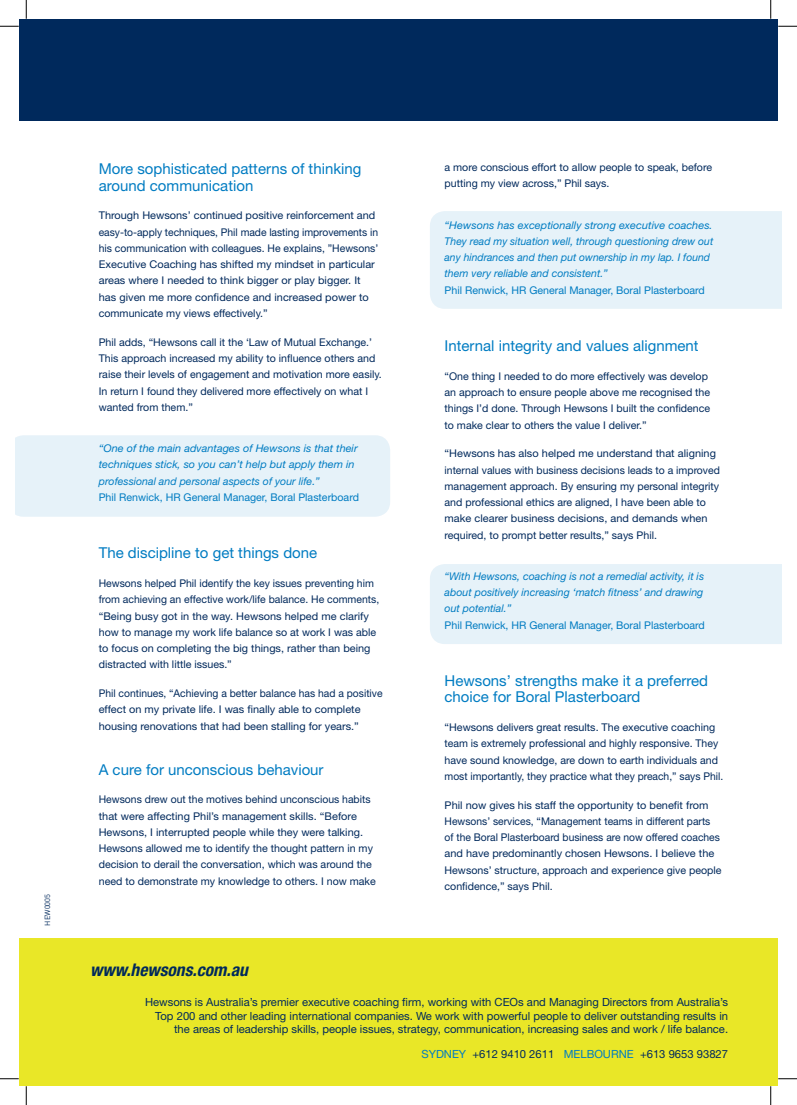
<style>
.page{position:relative;width:797px;height:1105px;background:#fff}
.page>*{position:absolute;margin:0;border:0;box-sizing:border-box;transform-origin:0 0}
.t1{font:italic 700 condensed 17.5px "Helvetica Neue";color:#00295c}
._01_Heading{font:15px/16.2px "Helvetica Neue LT";color:#007cc2}
.t2{font:11.25px/13.5px "Helvetica Neue LT";color:#00295c;text-align:right}
._03_Body_Copy{font:10.62px/16.2px "Helvetica Neue LT";color:#00295c}
._04_Quote{font:italic 10.62px/16.2px "Helvetica Neue LT";color:#007cc2}
._05_Quote_Names{font:10.62px "Helvetica Neue LT";color:#007cc2}
.t3{font:7.5px "DIN";color:#00295c}
.s1{color:#007cc2}
</style>
<div class="page">
<div style="left:430px;top:211px;width:351px;height:98px;background:#e6f2f9"></div>
<div style="left:16px;top:435px;width:374px;height:82px;background:#e6f2f9"></div>
<div style="left:19px;top:938px;width:758px;height:148px;background:#e9e727"></div>
<div style="left:19px;top:19px;width:758px;height:102px;background:#00295c"></div>
<div style="left:430px;top:564px;width:351px;height:80px;background:#e6f2f9"></div>
<svg style="left:0;top:25px;width:19px;height:2px"></svg>
<svg style="left:778px;top:25px;width:19px;height:2px"></svg>
<svg style="left:0;top:1078px;width:19px;height:1px"></svg>
<svg style="left:778px;top:1078px;width:19px;height:1px"></svg>
<svg style="left:25px;top:0;width:2px;height:19px"></svg>
<svg style="left:25px;top:1086px;width:2px;height:19px"></svg>
<svg style="left:770px;top:0;width:1px;height:19px"></svg>
<svg style="left:770px;top:1086px;width:1px;height:19px"></svg>
<p class="t3" style="left:43px;top:925px;width:33px;rotate:-90deg">HEW0005</p>
<p class="_01_Heading" style="left:99px;top:161px;width:264px">More sophisticated patterns of thinking around communication</p>
<p class="_03_Body_Copy" style="left:99px;top:207px;width:281px">Through Hewsons’ continued positive reinforcement and easy-to-apply techniques, Phil made lasting improvements in his communication with colleagues. He explains, ”Hewsons’ Executive Coaching has shifted my mindset in particular areas where I needed to think bigger or play bigger. It has given me more confidence and increased power to communicate my views effectively.”</p>
<p class="_03_Body_Copy" style="left:99px;top:334px;width:284px">Phil adds, “Hewsons call it the ‘Law of Mutual Exchange.’ This approach increased my ability to influence others and raise their levels of engagement and motivation more easily.<br>In return I found they delivered more effectively on what I wanted from them.”</p>
<p class="_04_Quote" style="left:99px;top:440px;width:260px">“One of the main advantages of Hewsons is that their techniques stick, so you can’t help but apply them in professional and personal aspects of your life.”</p>
<p class="_05_Quote_Names" style="left:99px;top:491px;width:262px">Phil Renwick, HR General Manager, Boral Plasterboard</p>
<p class="_01_Heading" style="left:99px;top:545px;width:220px">The discipline to get things done</p>
<p class="_03_Body_Copy" style="left:99px;top:575px;width:282px">Hewsons helped Phil identify the key issues preventing him from achieving an effective work/life balance. He comments, “Being busy got in the way. Hewsons helped me clarify how to manage my work life balance so at work I was able to focus on completing the big things, rather than being distracted with little issues.”</p>
<p class="_03_Body_Copy" style="left:99px;top:685px;width:285px">Phil continues, “Achieving a better balance has had a positive effect on my private life. I was finally able to complete housing renovations that had been stalling for years.”</p>
<p class="_01_Heading" style="left:99px;top:761px;width:226px">A cure for unconscious behaviour</p>
<p class="_03_Body_Copy" style="left:99px;top:791px;width:278px">Hewsons drew out the motives behind unconscious habits that were affecting Phil’s management skills. “Before Hewsons, I interrupted people while they were talking.<br>Hewsons allowed me to identify the thought pattern in my decision to derail the conversation, which was around the need to demonstrate my knowledge to others. I now make</p>
<p class="_03_Body_Copy" style="left:444px;top:159px;width:269px">a more conscious effort to allow people to speak, before putting my view across,” Phil says.</p>
<p class="_04_Quote" style="left:444px;top:216px;width:270px">“Hewsons has exceptionally strong executive coaches.<br>They read my situation well, through questioning drew out any hindrances and then put ownership in my lap. I found them very reliable and consistent.”</p>
<p class="_05_Quote_Names" style="left:444px;top:283px;width:262px">Phil Renwick, HR General Manager, Boral Plasterboard</p>
<p class="_01_Heading" style="left:444px;top:337px;width:255px">Internal integrity and values alignment</p>
<p class="_03_Body_Copy" style="left:444px;top:368px;width:267px">“One thing I needed to do more effectively was develop an approach to ensure people above me recognised the things I’d done. Through Hewsons I built the confidence to make clear to others the value I deliver.”</p>
<p class="_03_Body_Copy" style="left:444px;top:445px;width:277px">“Hewsons has also helped me understand that aligning internal values with business decisions leads to a improved management approach. By ensuring my personal integrity and professional ethics are aligned, I have been able to make clearer business decisions, and demands when required, to prompt better results,” says Phil.</p>
<p class="_04_Quote" style="left:444px;top:568px;width:261px;text-align:justify">“With Hewsons, coaching is not a remedial activity, it is about positively increasing ‘match fitness’ and drawing out potential.”</p>
<p class="_05_Quote_Names" style="left:444px;top:618px;width:262px">Phil Renwick, HR General Manager, Boral Plasterboard</p>
<p class="_01_Heading" style="left:444px;top:672px;width:265px">Hewsons’ strengths make it a preferred choice for Boral Plasterboard</p>
<p class="_03_Body_Copy" style="left:444px;top:719px;width:280px">“Hewsons delivers great results. The executive coaching team is extremely professional and highly responsive. They have sound knowledge, are down to earth individuals and most importantly, they practice what they preach,” says Phil.</p>
<p class="_03_Body_Copy" style="left:444px;top:796px;width:278px">Phil now gives his staff the opportunity to benefit from Hewsons’ services, “Management teams in different parts of the Boral Plasterboard business are now offered coaches and have predominantly chosen Hewsons. I believe the Hewsons’ structure, approach and experience give people confidence,” says Phil.</p>
<p class="t1" style="left:90px;top:959px;width:159px">www.hewsons.com.au</p>
<p class="t2" style="left:145px;top:995px;width:584px">Hewsons is Australia’s premier executive coaching firm, working with CEOs and Managing Directors from Australia’s<br>Top 200 and other leading international companies. We work with powerful people to deliver outstanding results in the areas of leadership skills, people issues, strategy, communication, increasing sales and work / life balance.</p>
<p class="t2" style="left:421px;top:1047px;width:308px"><span class="s1">SYDNEY</span> +612 9410 2611 <span class="s1">MELBOURNE</span> +613 9653 93827</p>
</div>
